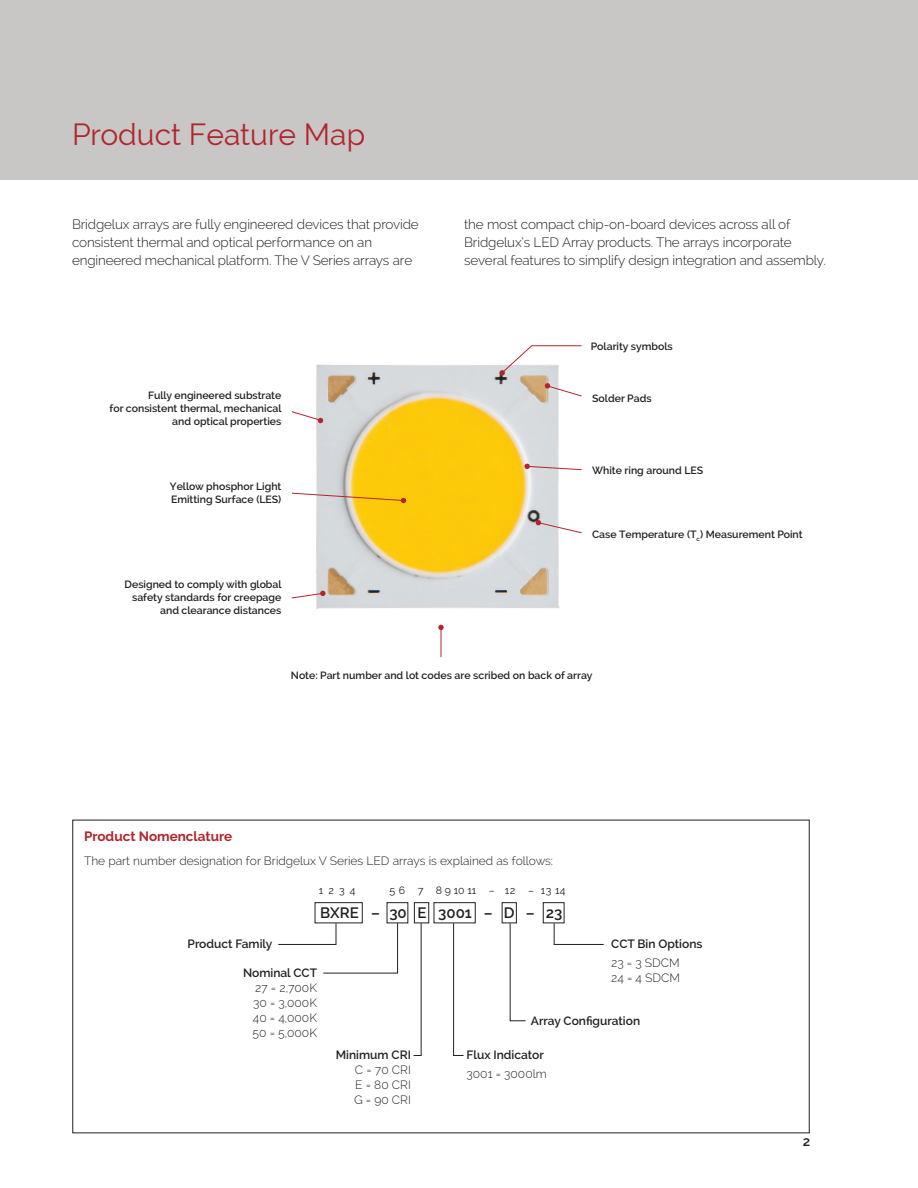
<style>
.page{position:relative;width:918px;height:1188px;background:#fff}
.page>*{position:absolute;margin:0;border:0;box-sizing:border-box;transform-origin:0 0}
.t1{font:30px "Raleway";color:#b1262c}
.t2{font:600 15px "Raleway";color:#231f20}
.t3{font:300 13.5px/18px "Raleway";letter-spacing:-.01em;color:#231f20}
.t4{font:700 13.5px "Raleway";color:#b1262c}
.t5{font:600 13.5px "Raleway";color:#231f20}
.t6{font:300 12px/15px "Raleway";color:#231f20;text-align:justify}
.t7{font:600 12px "Raleway";color:#231f20}
.t8{font:600 10.5px/12.8px "Raleway";color:#231f20;text-align:right}
.t9{font:10.5px "Raleway";letter-spacing:.04em;color:#231f20}
</style>
<div class="page">
<div style="left:0;top:0;width:918px;height:180px;background:#c8c7c6"></div>
<svg style="left:278px;top:923px;width:120px;height:51px"></svg>
<svg style="left:413px;top:923px;width:9px;height:133px"></svg>
<svg style="left:453px;top:923px;width:11px;height:133px"></svg>
<svg style="left:509px;top:923px;width:17px;height:99px"></svg>
<svg style="left:553px;top:923px;width:51px;height:22px"></svg>
<div style="left:315px;top:902px;width:48px;height:21px;border:1px solid #231f20"></div>
<div style="left:387px;top:902px;width:21px;height:21px;border:1px solid #231f20"></div>
<div style="left:543px;top:902px;width:21px;height:21px;border:1px solid #231f20"></div>
<div style="left:434px;top:902px;width:42px;height:21px;border:1px solid #231f20"></div>
<div style="left:414px;top:902px;width:15px;height:21px;border:1px solid #231f20"></div>
<div style="left:502px;top:902px;width:15px;height:21px;border:1px solid #231f20"></div>
<img style="left:316px;top:364px;width:266px;height:275px">
<svg style="left:292px;top:411px;width:31px;height:12px"></svg>
<svg style="left:292px;top:492px;width:114px;height:11px"></svg>
<svg style="left:291px;top:591px;width:35px;height:8px"></svg>
<svg style="left:536px;top:520px;width:46px;height:14px"></svg>
<svg style="left:545px;top:383px;width:37px;height:14px"></svg>
<svg style="left:500px;top:345px;width:82px;height:31px"></svg>
<hr style="left:441px;top:627px;width:1px;height:30px;background:#b1262c">
<svg style="left:438px;top:625px;width:6px;height:5px"></svg>
<svg style="left:525px;top:464px;width:57px;height:6px"></svg>
<h1 class="t1" style="left:72px;top:123px;width:295px">Product Feature Map</h1>
<p class="t3" style="left:72px;top:216px;width:348px">Bridgelux arrays are fully engineered devices that provide consistent thermal and optical performance on an engineered mechanical platform. The V Series arrays are</p>
<p class="t8" style="left:110px;top:390px;width:174px">Fully engineered substrate<br>for consistent thermal, mechanical and optical properties</p>
<p class="t8" style="left:170px;top:481px;width:113px;text-align:left">Yellow phosphor Light<br>Emitting Surface (LES)</p>
<p class="t8" style="left:125px;top:579px;width:159px">Designed to comply with global safety standards for creepage and clearance distances</p>
<p class="t3" style="left:464px;top:216px;width:363px">the most compact chip-on-board devices across all of<br>Bridgelux’s LED Array products. The arrays incorporate several features to simplify design integration and assembly.</p>
<p class="t8" style="left:591px;top:341px;width:83px">Polarity symbols</p>
<p class="t8" style="left:592px;top:393px;width:61px">Solder Pads</p>
<p class="t8" style="left:592px;top:464px;width:113px">White ring around LES</p>
<p class="t8" style="left:592px;top:529px;width:212px">Case Temperature (T<sub>c</sub>) Measurement Point</p>
<p class="t8" style="left:291px;top:670px;width:303px">Note: Part number and lot codes are scribed on back of array</p>
<p class="t4" style="left:84px;top:831px;width:150px">Product Nomenclature</p>
<p class="t6" style="left:84px;top:854px;width:471px">The part number designation for Bridgelux V Series LED arrays is explained as follows:</p>
<p class="t9" style="left:319px;top:886px;width:38px">1 2 3 4</p>
<p class="t9" style="left:389px;top:886px;width:178px">5 6 7 8 9 10 11 – 12 – 13 14</p>
<h2 class="t2" style="left:320px;top:906px;width:244px">BXRE – 30 E 3001 – D – 23</h2>
<p class="t7" style="left:188px;top:939px;width:86px">Product Family</p>
<p class="t7" style="left:611px;top:939px;width:93px">CCT Bin Options</p>
<p class="t6" style="left:611px;top:956px;width:70px">23 = 3 SDCM<br>24 = 4 SDCM</p>
<p class="t7" style="left:243px;top:968px;width:76px">Nominal CCT</p>
<p class="t6" style="left:253px;top:981px;width:66px">27 = 2,700K 30 = 3,000K 40 = 4,000K 50 = 5,000K</p>
<p class="t7" style="left:531px;top:1016px;width:111px">Array Configuration</p>
<p class="t7" style="left:336px;top:1050px;width:77px">Minimum CRI</p>
<p class="t6" style="left:354px;top:1063px;width:58px">C = 70 CRI E = 80 CRI G = 90 CRI</p>
<p class="t7" style="left:467px;top:1050px;width:79px">Flux Indicator</p>
<p class="t6" style="left:467px;top:1068px;width:82px">3001 = 3000lm</p>
<p class="t5" style="left:803px;top:1136px;width:9px">2</p>
</div>
